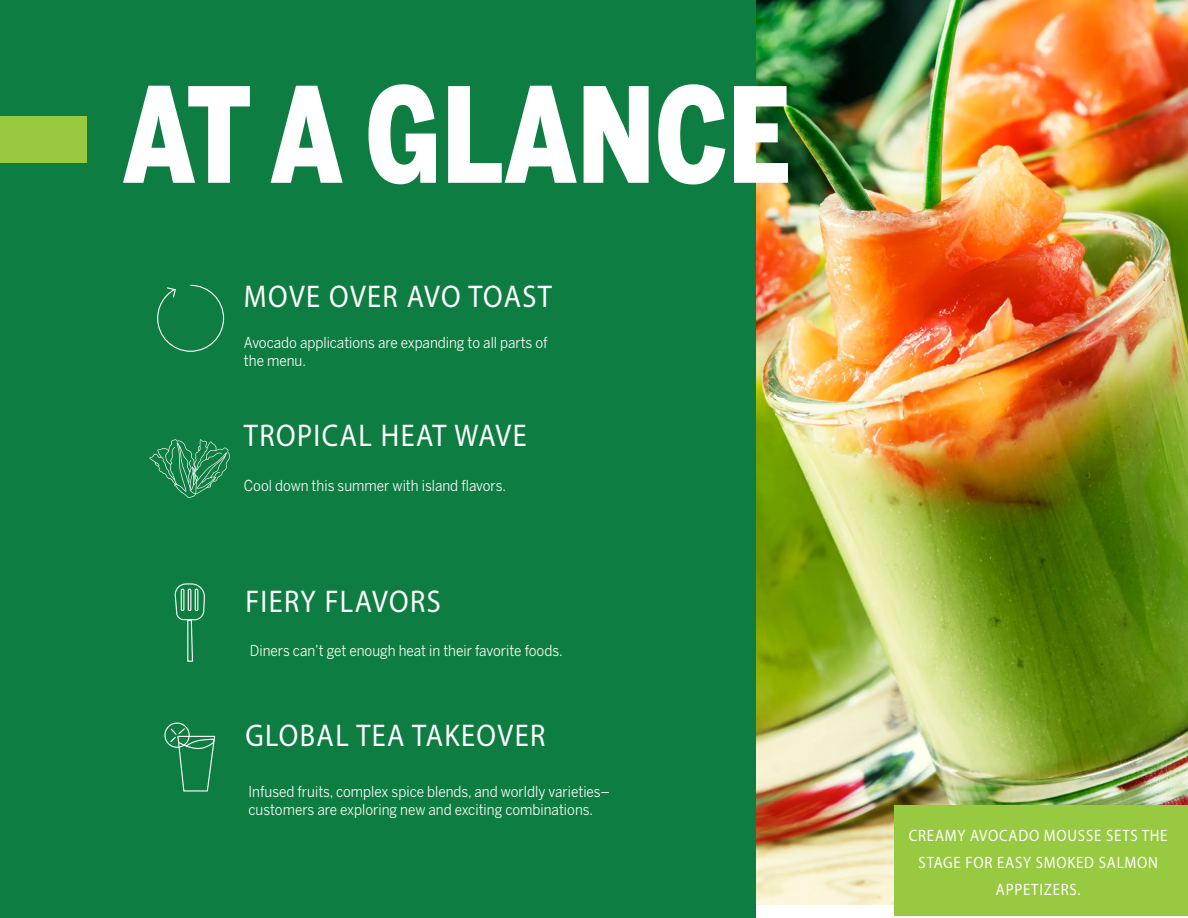
<style>
.page{position:relative;width:1188px;height:918px;background:#fff}
.page>*{position:absolute;margin:0;border:0;box-sizing:border-box;transform-origin:0 0}
.t1{font:900 130.65px "Benton Sans Cond";color:#fff;scale:.9 1}
.t2{font:31.5px "Myriad Pro";letter-spacing:.05em;color:#fff;scale:.9 1}
.t3{font:16.5px/27px "Myriad Pro";letter-spacing:.05em;color:#fff;text-align:center;scale:.9 1}
.t4{font:15px/18px "Benton Sans";color:#fff;scale:.9 1}
.s1{font-family:"DIN Condensed";font-weight:300}
</style>
<div class="page">
<img style="left:756px;top:0;width:432px;height:904px">
<div style="left:0;top:0;width:756px;height:918px;background:#0d7d41"></div>
<div style="left:894px;top:805px;width:294px;height:111px;background:#97c941"></div>
<div style="left:0;top:116px;width:86px;height:47px;background:#97c941"></div>
<svg style="left:149px;top:439px;width:81px;height:59px"></svg>
<div style="left:164px;top:723px;width:26px;height:25px;border:1px solid #fff;border-radius:50%"></div>
<svg style="left:169px;top:727px;width:47px;height:65px"></svg>
<svg style="left:175px;top:583px;width:30px;height:79px"></svg>
<svg style="left:157px;top:284px;width:68px;height:68px"></svg>
<h1 class="t1" style="left:123px;top:58px;width:744px">AT A GLANCE</h1>
<h2 class="t2" style="left:244px;top:277px;width:344px">MOVE OVER AVO TOAST</h2>
<p class="t4" style="left:244px;top:333px;width:339px">Avocado applications are expanding to all parts of the menu.</p>
<h2 class="t2" style="left:244px;top:416px;width:316px">TROPICAL HEAT WAVE</h2>
<p class="t4" style="left:244px;top:476px;width:293px">Cool down this summer with island flavors.</p>
<h2 class="t2" style="left:245px;top:582px;width:219px">FIERY FLAVORS</h2>
<p class="t4" style="left:250px;top:641px;width:349px">Diners can’t get enough heat in their favorite foods.</p>
<h2 class="t2" style="left:245px;top:716px;width:335px">GLOBAL TEA TAKEOVER</h2>
<p class="t4" style="left:248px;top:782px;width:403px">Infused fruits, complex spice blends, and worldly varieties<span class="s1">— </span>customers are exploring new and exciting combinations.</p>
<p class="t3" style="left:909px;top:821px;width:289px">CREAMY AVOCADO MOUSSE SETS THE<br>STAGE FOR EASY SMOKED SALMON<br>APPETIZERS.</p>
</div>
